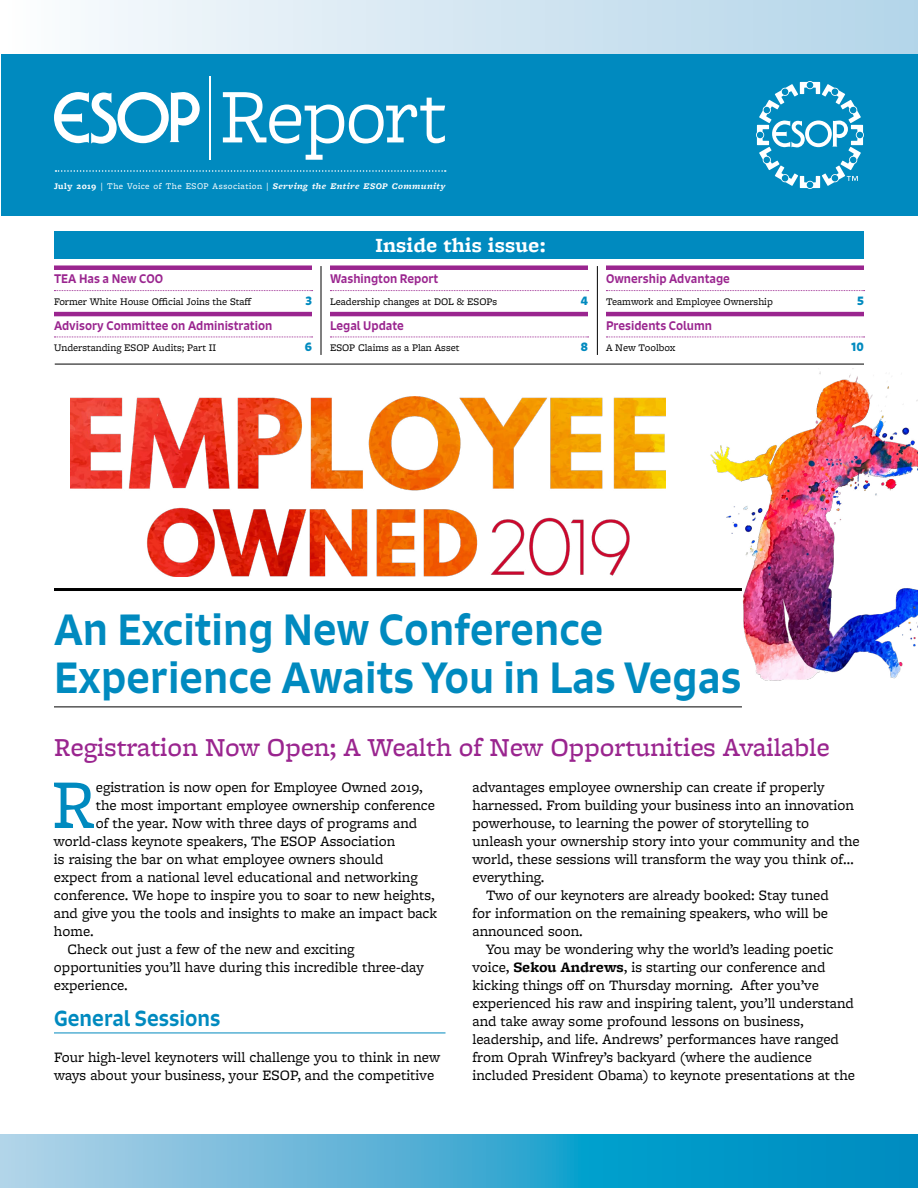
<style>
.page{position:relative;width:918px;height:1188px;background:#fff}
.page>*{position:absolute;margin:0;border:0;box-sizing:border-box;transform-origin:0 0}
.t1{font:72.6px "Freight Micro Pro";color:#008abf}
.t2{font:500 42px/48px "Signo";color:#008abf}
.t3{font:500 27px "Freight Micro Pro";color:#9a258f}
.t4{font:700 21px "Freight Micro Pro";color:#fff}
.t5{font:500 21px "Signo";color:#008abf}
.t6{font:15px/18px "Freight Micro Pro";color:#000}
.t7{font:500 12px "Signo";color:#9a258f}
.t8{font:700 12px "Signo";color:#008abf}
.t9{font:10.5px "Freight Micro Pro";color:#000}
.t10{font:9px "Freight Micro Pro";letter-spacing:.045em;color:#fff}
.s1{font-weight:700}
.s2{font-weight:700;font-style:italic}
</style>
<div class="page">
<div style="left:1px;top:54px;width:917px;height:162px;background:#008abf"></div>
<div style="left:0;top:0;width:918px;height:54px;background:linear-gradient(to right,#fbfcfd,#b2d4e8)"></div>
<svg style="left:0;top:1134px;width:918px;height:54px;background:#45acd3"></svg>
<svg style="left:56px;top:170px;width:390px;height:2px"></svg>
<svg style="left:756px;top:81px;width:108px;height:108px"></svg>
<svg style="left:54px;top:92px;width:146px;height:52px"></svg>
<svg style="left:223px;top:92px;width:222px;height:68px"></svg>
<hr style="left:209px;top:77px;width:2px;height:83px;background:#fff">
<hr style="left:54px;top:1033px;width:392px;height:1px;background:#008abf">
<div style="left:54px;top:231px;width:810px;height:27px;background:#008abf"></div>
<div style="left:54px;top:265px;width:258px;height:5px;background:#9a258f"></div>
<svg style="left:54px;top:290px;width:259px;height:1px"></svg>
<hr style="left:54px;top:312px;width:258px;height:4px;background:#9a258f">
<svg style="left:54px;top:337px;width:259px;height:1px"></svg>
<div style="left:330px;top:265px;width:258px;height:5px;background:#9a258f"></div>
<svg style="left:330px;top:290px;width:259px;height:1px"></svg>
<hr style="left:330px;top:312px;width:258px;height:4px;background:#9a258f">
<svg style="left:330px;top:337px;width:259px;height:1px"></svg>
<div style="left:606px;top:265px;width:258px;height:5px;background:#9a258f"></div>
<svg style="left:606px;top:290px;width:259px;height:1px"></svg>
<hr style="left:606px;top:312px;width:258px;height:4px;background:#9a258f">
<svg style="left:606px;top:337px;width:259px;height:1px"></svg>
<hr style="left:321px;top:266px;width:1px;height:89px;background:#000">
<hr style="left:597px;top:266px;width:1px;height:89px;background:#000">
<hr style="left:55px;top:364px;width:809px;height:1px;background:#000">
<hr style="left:54px;top:588px;width:688px;height:3px;background:#000">
<hr style="left:54px;top:707px;width:688px;height:1px;background:#000">
<img style="left:71px;top:396px;width:594px;height:181px">
<img style="left:742px;top:597px;width:176px;height:84px">
<img style="left:710px;top:368px;width:208px;height:229px">
<p class="t10" style="left:54px;top:180px;width:393px"><span class="s1">July 2019</span> | The Voice of The ESOP Association | <span class="s2">Serving the Entire ESOP Community</span></p>
<p class="t7" style="left:54px;top:271px;width:111px">TEA Has a New COO</p>
<p class="t9" style="left:54px;top:294px;width:199px">Former White House Official Joins the Staff</p>
<p class="t8" style="left:305px;top:293px;width:8px">3</p>
<p class="t7" style="left:54px;top:318px;width:220px">Advisory Committee on Administration</p>
<p class="t9" style="left:54px;top:340px;width:164px">Understanding ESOP Audits; Part II</p>
<p class="t8" style="left:305px;top:339px;width:9px">6</p>
<h3 class="t4" style="left:375px;top:230px;width:173px">Inside this issue:</h3>
<p class="t7" style="left:330px;top:271px;width:110px">Washington Report</p>
<p class="t9" style="left:330px;top:294px;width:169px">Leadership changes at DOL &amp; ESOPs</p>
<p class="t8" style="left:581px;top:293px;width:9px">4</p>
<p class="t7" style="left:330px;top:318px;width:76px">Legal Update</p>
<p class="t9" style="left:330px;top:340px;width:131px">ESOP Claims as a Plan Asset</p>
<p class="t8" style="left:581px;top:339px;width:9px">8</p>
<p class="t7" style="left:606px;top:271px;width:126px">Ownership Advantage</p>
<p class="t9" style="left:606px;top:294px;width:168px">Teamwork and Employee Ownership</p>
<p class="t8" style="left:857px;top:293px;width:8px">5</p>
<p class="t7" style="left:606px;top:318px;width:108px">Presidents Column</p>
<p class="t9" style="left:606px;top:340px;width:71px">A New Toolbox</p>
<p class="t8" style="left:851px;top:339px;width:15px">10</p>
<h2 class="t2" style="left:54px;top:605px;width:689px">An Exciting New Conference<br>Experience Awaits You in Las Vegas</h2>
<h3 class="t3" style="left:54px;top:729px;width:777px">Registration Now Open; A Wealth of New Opportunities Available</h3>
<h1 class="t1" style="left:52px;top:755px;width:46px">R</h1>
<p class="t6" style="left:96px;top:778px;width:328px">egistration is now open for Employee Owned 2019,</p>
<p class="t6" style="left:96px;top:796px;width:341px">the most important employee ownership conference</p>
<p class="t6" style="left:96px;top:814px;width:323px">of the year. Now with three days of programs and</p>
<p class="t6" style="left:54px;top:832px;width:343px">world-class keynote speakers, The ESOP Association</p>
<p class="t6" style="left:54px;top:850px;width:331px">is raising the bar on what employee owners should</p>
<p class="t6" style="left:54px;top:868px;width:365px">expect from a national level educational and networking</p>
<p class="t6" style="left:54px;top:886px;width:382px">conference. We hope to inspire you to soar to new heights,</p>
<p class="t6" style="left:54px;top:904px;width:385px">and give you the tools and insights to make an impact back</p>
<p class="t6" style="left:54px;top:922px;width:41px">home.</p>
<p class="t6" style="left:67px;top:940px;width:289px">Check out just a few of the new and exciting</p>
<p class="t6" style="left:54px;top:958px;width:371px">opportunities you’ll have during this incredible three-day</p>
<p class="t6" style="left:54px;top:976px;width:75px">experience.</p>
<h3 class="t5" style="left:54px;top:1005px;width:168px">General Sessions</h3>
<p class="t6" style="left:54px;top:1048px;width:388px">Four high-level keynoters will challenge you to think in new ways about your business, your ESOP, and the competitive</p>
<p class="t6" style="left:472px;top:778px;width:354px">advantages employee ownership can create if properly</p>
<p class="t6" style="left:472px;top:796px;width:383px">harnessed. From building your business into an innovation</p>
<p class="t6" style="left:472px;top:814px;width:338px">powerhouse, to learning the power of storytelling to</p>
<p class="t6" style="left:472px;top:832px;width:389px">unleash your ownership story into your community and the</p>
<p class="t6" style="left:472px;top:850px;width:383px">world, these sessions will transform the way you think of…</p>
<p class="t6" style="left:472px;top:868px;width:73px">everything.</p>
<p class="t6" style="left:486px;top:886px;width:344px">Two of our keynoters are already booked: Stay tuned</p>
<p class="t6" style="left:472px;top:904px;width:357px">for information on the remaining speakers, who will be</p>
<p class="t6" style="left:472px;top:922px;width:112px">announced soon.</p>
<p class="t6" style="left:486px;top:940px;width:349px">You may be wondering why the world’s leading poetic</p>
<p class="t6" style="left:472px;top:958px;width:355px">voice, <span class="s1">Sekou Andrews</span>, is starting our conference and</p>
<p class="t6" style="left:472px;top:976px;width:348px">kicking things off on Thursday morning. After you’ve</p>
<p class="t6" style="left:472px;top:994px;width:383px">experienced his raw and inspiring talent, you’ll understand</p>
<p class="t6" style="left:472px;top:1012px;width:333px">and take away some profound lessons on business,</p>
<p class="t6" style="left:472px;top:1030px;width:368px">leadership, and life. Andrews’ performances have ranged</p>
<p class="t6" style="left:472px;top:1048px;width:341px">from Oprah Winfrey’s backyard (where the audience</p>
<p class="t6" style="left:472px;top:1066px;width:384px">included President Obama) to keynote presentations at the</p>
</div>
